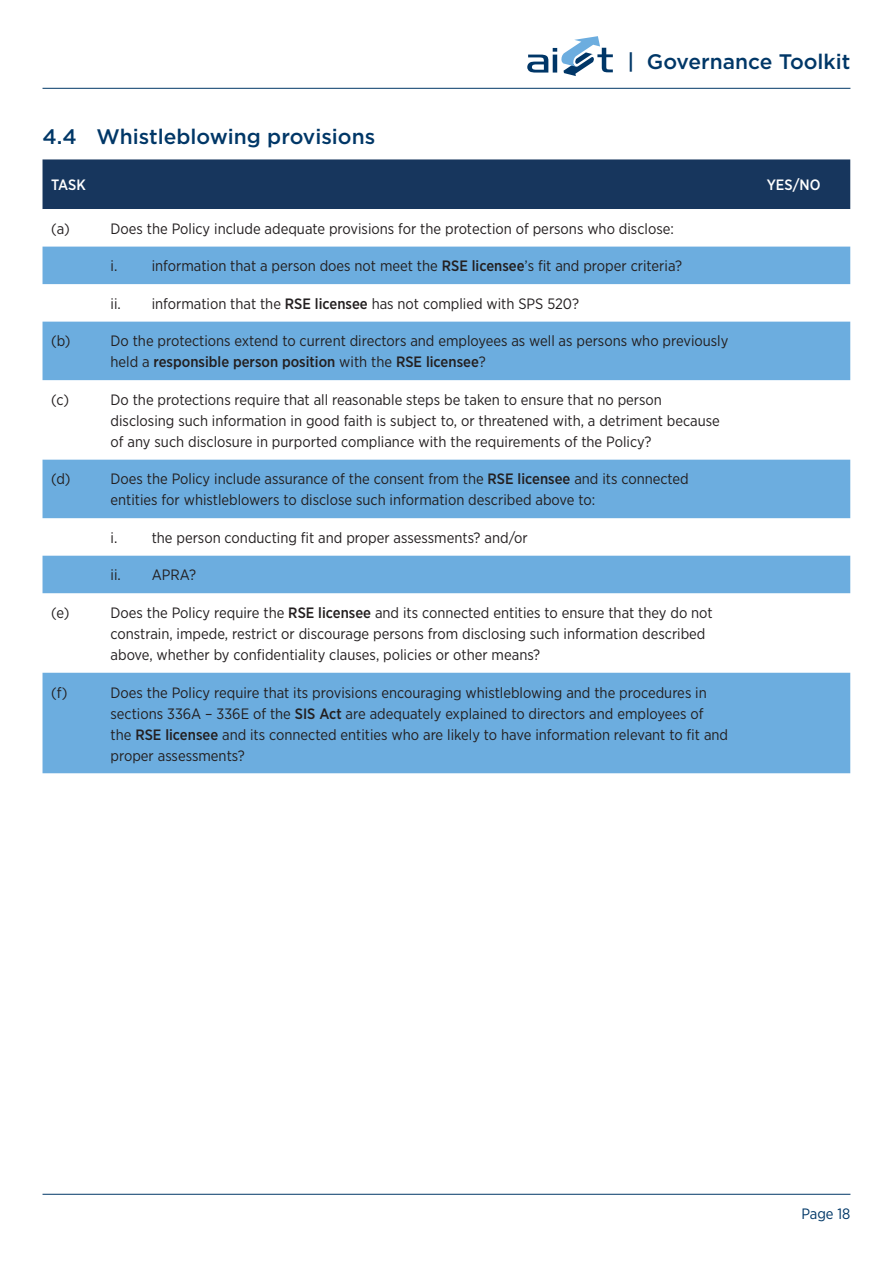
<style>
.page{position:relative;width:893px;height:1263px;background:#fff}
.page>*{position:absolute;margin:0;border:0;box-sizing:border-box;transform-origin:0 0}
.t1{font:500 21px "Gotham";color:#003767}
.Body_Copy{font:15px/21px "Gotham Narrow";color:#231f20}
.Body_Copy-2{font:500 15px "Gotham Narrow";color:#fff}
.Body_Copy-3{font:15px "Gotham Narrow";color:#003767}
.s1{font-weight:500}
</style>
<div class="page">
<hr style="left:43px;top:1194px;width:807px;height:1px;background:#003767">
<hr style="left:43px;top:88px;width:807px;height:1px;background:#003767">
<svg style="left:527px;top:36px;width:86px;height:40px"></svg>
<div style="left:43px;top:159px;width:807px;height:50px;background:#17365d"></div>
<svg style="left:43px;top:247px;width:807px;height:526px;fill:#6caddf"></svg>
<h1 class="t1" style="left:627px;top:48px;width:225px">| Governance Toolkit</h1>
<h2 class="t1" style="left:43px;top:123px;width:334px">4.4 Whistleblowing provisions</h2>
<p class="Body_Copy-2" style="left:51px;top:175px;width:36px">TASK</p>
<p class="Body_Copy-2" style="left:767px;top:175px;width:55px">YES/NO</p>
<p class="Body_Copy" style="left:51px;top:218px;width:20px">(a)</p>
<p class="Body_Copy" style="left:111px;top:218px;width:565px">Does the Policy include adequate provisions for the protection of persons who disclose:</p>
<p class="Body_Copy" style="left:111px;top:255px;width:8px">i.</p>
<p class="Body_Copy" style="left:152px;top:255px;width:532px">information that a person does not meet the <span class="s1">RSE licensee</span>’s fit and proper criteria?</p>
<p class="Body_Copy" style="left:111px;top:293px;width:12px">ii.</p>
<p class="Body_Copy" style="left:152px;top:293px;width:429px">information that the <span class="s1">RSE licensee</span> has not complied with SPS 520?</p>
<p class="Body_Copy" style="left:51px;top:330px;width:21px">(b)</p>
<p class="Body_Copy" style="left:111px;top:330px;width:619px">Do the protections extend to current directors and employees as well as persons who previously held a <span class="s1">responsible person position</span> with the <span class="s1">RSE licensee</span>?</p>
<p class="Body_Copy" style="left:51px;top:389px;width:20px">(c)</p>
<p class="Body_Copy" style="left:111px;top:389px;width:611px">Do the protections require that all reasonable steps be taken to ensure that no person disclosing such information in good faith is subject to, or threatened with, a detriment because of any such disclosure in purported compliance with the requirements of the Policy?</p>
<p class="Body_Copy" style="left:51px;top:468px;width:21px">(d)</p>
<p class="Body_Copy" style="left:111px;top:468px;width:580px">Does the Policy include assurance of the consent from the <span class="s1">RSE licensee</span> and its connected entities for whistleblowers to disclose such information described above to:</p>
<p class="Body_Copy" style="left:111px;top:527px;width:8px">i.</p>
<p class="Body_Copy" style="left:152px;top:527px;width:378px">the person conducting fit and proper assessments? and/or</p>
<p class="Body_Copy" style="left:111px;top:564px;width:12px">ii.</p>
<p class="Body_Copy" style="left:152px;top:564px;width:46px">APRA?</p>
<p class="Body_Copy" style="left:51px;top:602px;width:20px">(e)</p>
<p class="Body_Copy" style="left:111px;top:602px;width:604px">Does the Policy require the <span class="s1">RSE licensee</span> and its connected entities to ensure that they do not constrain, impede, restrict or discourage persons from disclosing such information described above, whether by confidentiality clauses, policies or other means?</p>
<p class="Body_Copy" style="left:51px;top:681px;width:18px">(f)</p>
<p class="Body_Copy" style="left:111px;top:681px;width:619px">Does the Policy require that its provisions encouraging whistleblowing and the procedures in sections 336A – 336E of the <span class="s1">SIS Act</span> are adequately explained to directors and employees of the <span class="s1">RSE licensee</span> and its connected entities who are likely to have information relevant to fit and proper assessments?</p>
<p class="Body_Copy-3" style="left:801px;top:1204px;width:51px">Page 18</p>
</div>
